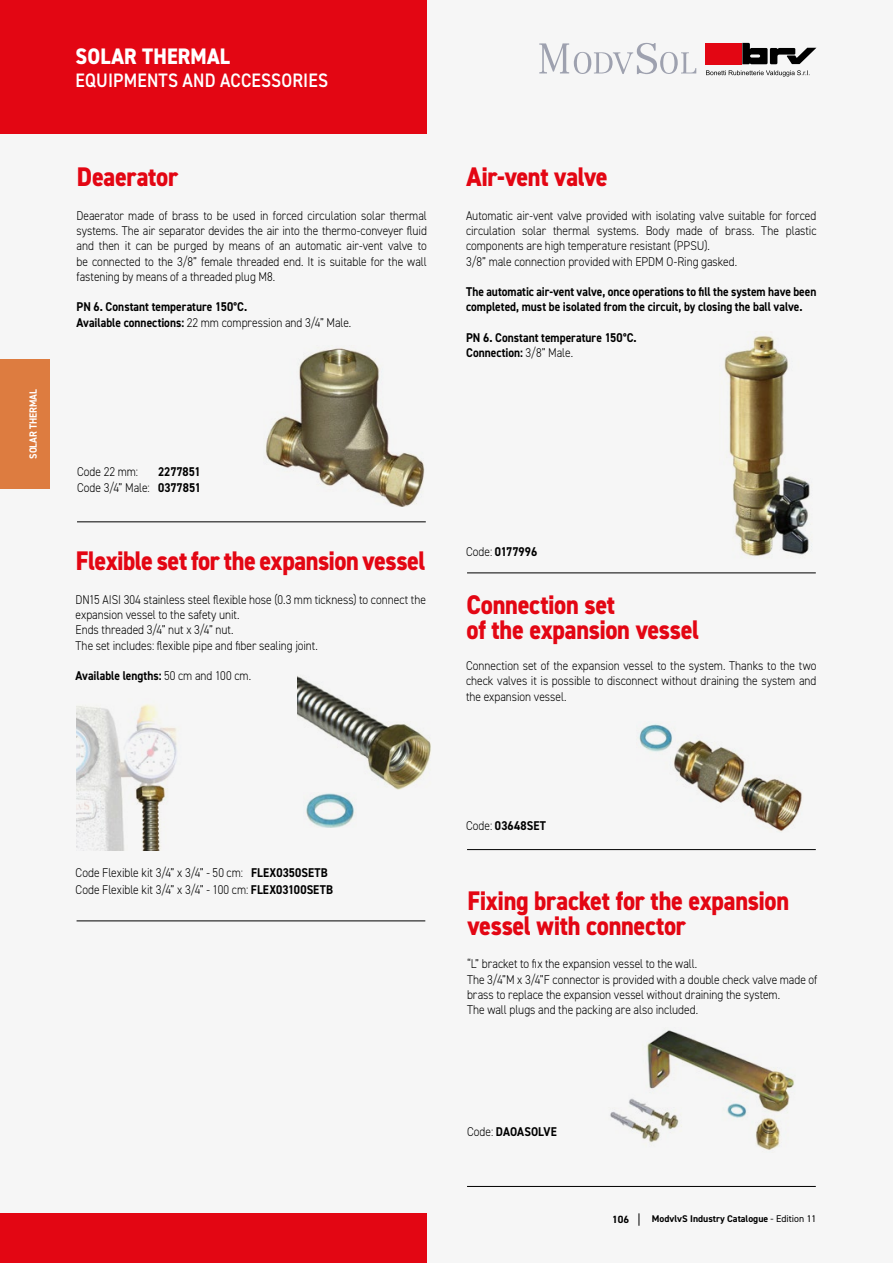
<style>
.page{position:relative;width:893px;height:1263px;background:#f6f6f6}
.page>*{position:absolute;margin:0;border:0;box-sizing:border-box;transform-origin:0 0}
.t1{font:800 27px/25.5px "DIN2014";letter-spacing:-.015em;color:#e30613;scale:.9 1}
.t2{font:800 22.5px "DIN2014";letter-spacing:.01em;color:#fff;scale:.9 1}
.t3{font:600 19.5px "DIN2014";letter-spacing:.01em;color:#fff;scale:.9 1}
.t4{font:300 12.75px/15.3px "DIN2014";color:#000;scale:.9 1}
.t5{font:700 12.75px/15.3px "DIN2014";color:#000;scale:.9 1}
.t6{font:700 10.5px "DIN2014";letter-spacing:-.01em;color:#fff;scale:.9 1}
.t7{font:700 10.5px "DIN2014";color:#000}
.t8{font:700 9.75px "DIN2014";color:#000}
.s1{font-weight:300}
.s2{font-weight:700}
.s3{font-weight:400}
</style>
<div class="page">
<div style="left:0;top:0;width:427px;height:134px;background:#e30613"></div>
<div style="left:0;top:1213px;width:427px;height:50px;background:#e30613"></div>
<div style="left:705px;top:43px;width:37px;height:21px;background:#e30613"></div>
<svg style="left:742px;top:43px;width:74px;height:21px"></svg>
<svg style="left:706px;top:70px;width:103px;height:7px"></svg>
<svg style="left:539px;top:43px;width:157px;height:31px"></svg>
<hr style="left:467px;top:573px;width:349px;height:1px;background:#000">
<hr style="left:467px;top:849px;width:349px;height:1px;background:#000">
<hr style="left:467px;top:1186px;width:349px;height:1px;background:#000">
<hr style="left:77px;top:522px;width:349px;height:1px;background:#000">
<hr style="left:77px;top:921px;width:348px;height:1px;background:#000">
<img style="left:724px;top:335px;width:88px;height:221px">
<img style="left:639px;top:724px;width:163px;height:108px">
<img style="left:77px;top:704px;width:100px;height:147px">
<img style="left:298px;top:676px;width:133px;height:114px">
<img style="left:306px;top:793px;width:48px;height:35px">
<img style="left:610px;top:1030px;width:184px;height:120px">
<img style="left:266px;top:348px;width:159px;height:159px">
<svg style="left:639px;top:1213px;width:1px;height:13px"></svg>
<div style="left:0;top:359px;width:50px;height:130px;background:#dd7c40"></div>
<p class="t6" style="left:26px;top:459px;width:78px;rotate:-90deg">SOLAR THERMAL</p>
<h2 class="t2" style="left:76px;top:42px;width:173px">SOLAR THERMAL</h2>
<h3 class="t3" style="left:76px;top:67px;width:282px">EQUIPMENTS AND ACCESSORIES</h3>
<h1 class="t1" style="left:77px;top:164px;width:114px">Deaerator</h1>
<p class="t4" style="left:77px;top:208px;width:391px;text-align:justify">Deaerator made of brass to be used in forced circulation solar thermal systems. The air separator devides the air into the thermo-conveyer fluid and then it can be purged by means of an automatic air-vent valve to be connected to the 3/8” female threaded end. It is suitable for the wall fastening by means of a threaded plug M8.</p>
<p class="t5" style="left:77px;top:299px;width:307px">PN 6. Constant temperature 150°C.<br>Available connections: <span class="s1">22 mm compression and 3/4” Male.</span></p>
<p class="t5" style="left:77px;top:463px;width:139px;line-height:16.5px;text-align:right">2277851<br><span class="s1">Code 3/4” Male:</span> 0377851</p>
<p class="t4" style="left:77px;top:464px;width:69px">Code 22 mm:</p>
<h1 class="t1" style="left:76px;top:548px;width:390px">Flexible set for the expansion vessel</h1>
<p class="t4" style="left:76px;top:592px;width:391px">DN15 AISI 304 stainless steel flexible hose (0.3 mm tickness) to connect the expansion vessel to the safety unit.<br>Ends threaded 3/4” nut x 3/4” nut.<br>The set includes: flexible pipe and fiber sealing joint.</p>
<p class="t5" style="left:76px;top:668px;width:197px">Available lengths: <span class="s1">50 cm and 100 cm.</span></p>
<h1 class="t1" style="left:466px;top:164px;width:158px">Air-vent valve</h1>
<p class="t4" style="left:466px;top:208px;width:391px">Automatic air-vent valve provided with isolating valve suitable for forced circulation solar thermal systems. Body made of brass. The plastic components are high temperature resistant (PPSU).<br>3/8” male connection provided with EPDM O-Ring gasked.</p>
<p class="t5" style="left:466px;top:284px;width:391px">The automatic air-vent valve, once operations to fill the system have been completed, must be isolated from the circuit, by closing the ball valve.</p>
<p class="t5" style="left:466px;top:330px;width:191px">PN 6. Constant temperature 150°C.<br>Connection: <span class="s1">3/8” Male.</span></p>
<p class="t5" style="left:466px;top:544px;width:81px"><span class="s1">Code:</span> 0177996</p>
<h1 class="t1" style="left:466px;top:592px;width:260px">Connection set<br>of the expansion vessel</h1>
<p class="t4" style="left:466px;top:658px;width:391px;text-align:justify">Connection set of the expansion vessel to the system. Thanks to the two check valves it is possible to disconnect without draining the system and the expansion vessel.</p>
<p class="t4" style="left:76px;top:865px;width:287px;line-height:16.5px">Code Flexible kit 3/4” x 3/4” - 50 cm: <span class="s2">FLEX0350SETB<br></span>Code Flexible kit 3/4” x 3/4” - 100 cm: <span class="s2">FLEX03100SETB</span></p>
<p class="t5" style="left:466px;top:818px;width:90px"><span class="s1">Code:</span> 03648SET</p>
<h1 class="t1" style="left:467px;top:888px;width:359px">Fixing bracket for the expansion vessel with connector</h1>
<p class="t4" style="left:467px;top:956px;width:391px">“L” bracket to fix the expansion vessel to the wall.<br>The 3/4”M x 3/4”F connector is provided with a double check valve made of brass to replace the expansion vessel without draining the system.<br>The wall plugs and the packing are also included.</p>
<p class="t5" style="left:467px;top:1124px;width:101px"><span class="s1">Code:</span> DAOASOLVE</p>
<p class="t7" style="left:612px;top:1212px;width:19px">106</p>
<p class="t8" style="left:652px;top:1212px;width:166px">ModvlvS Industry Catalogue <span class="s3">- Edition 11</span></p>
</div>
